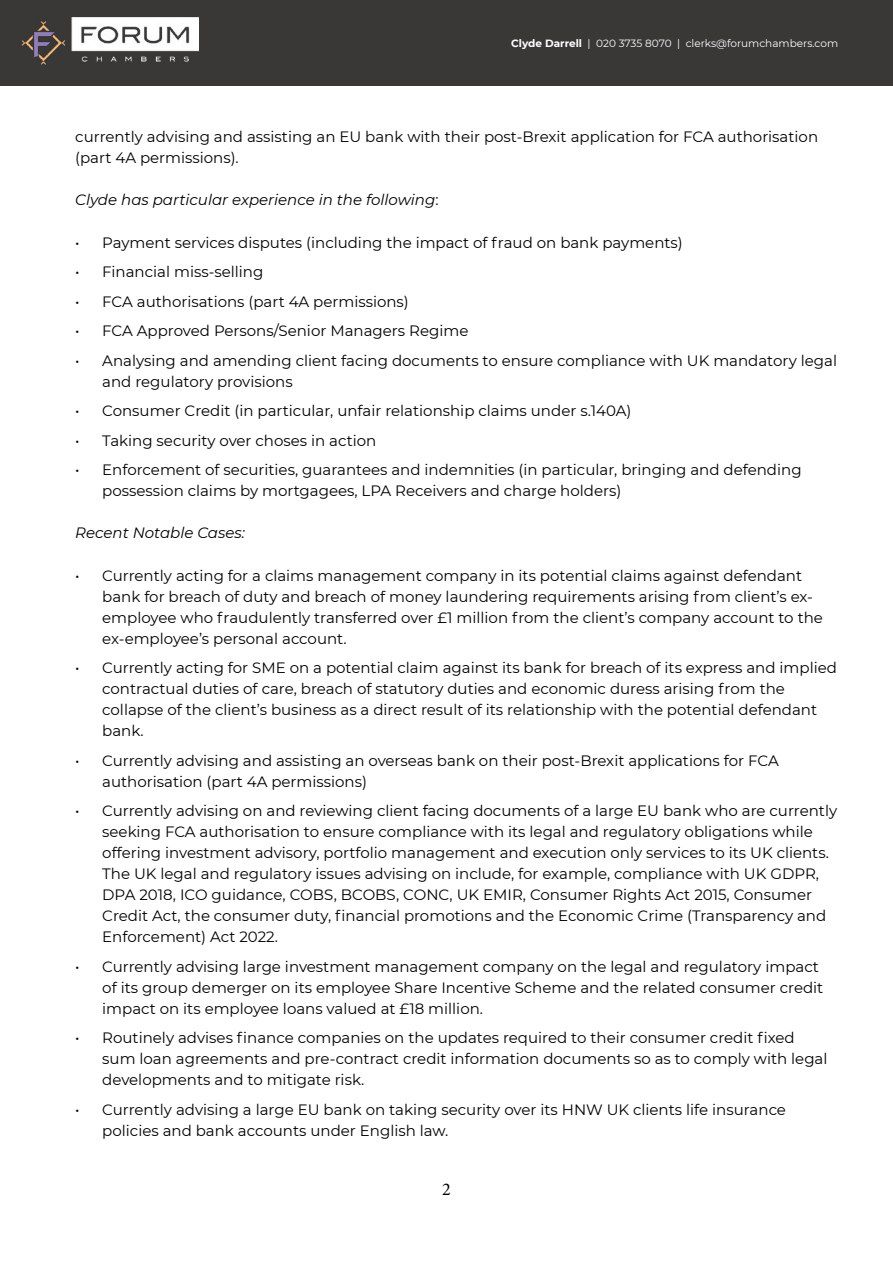
<style>
.page{position:relative;width:893px;height:1263px;background:#fff}
.page>*{position:absolute;margin:0;border:0;box-sizing:border-box;transform-origin:0 0}
.t1{font:18px "Minion Pro";color:#000}
.t2{font:15px/21px "Montserrat";color:#000}
.t3{font:italic 15px "Montserrat";color:#000}
.t4{font:10.5px "Montserrat";color:#fff}
.s1{font-weight:700}
.s2{font-style:normal}
</style>
<div class="page">
<div style="left:0;top:0;width:893px;height:85px;background:#393837"></div>
<img style="left:21px;top:17px;width:177px;height:48px">
<p class="t4" style="left:511px;top:36px;width:328px"><span class="s1">Clyde Darrell</span> | 020 3735 8070 | clerks@forumchambers.com</p>
<p class="t2" style="left:75px;top:126px;width:744px">currently advising and assisting an EU bank with their post-Brexit application for FCA authorisation (part 4A permissions).</p>
<p class="t3" style="left:75px;top:190px;width:365px">Clyde has particular experience in the following<span class="s2">:</span></p>
<p class="t2" style="left:75px;top:231px;width:609px">• Payment services disputes (including the impact of fraud on bank payments)</p>
<p class="t2" style="left:75px;top:261px;width:190px">• Financial miss-selling</p>
<p class="t2" style="left:75px;top:290px;width:335px">• FCA authorisations (part 4A permissions)</p>
<p class="t2" style="left:75px;top:320px;width:395px">• FCA Approved Persons/Senior Managers Regime</p>
<p class="t2" style="left:102px;top:349px;width:736px;text-indent:-27px">• Analysing and amending client facing documents to ensure compliance with UK mandatory legal and regulatory provisions</p>
<p class="t2" style="left:75px;top:400px;width:558px">• Consumer Credit (in particular, unfair relationship claims under s.140A)</p>
<p class="t2" style="left:75px;top:429px;width:303px">• Taking security over choses in action</p>
<p class="t2" style="left:102px;top:459px;width:701px;text-indent:-27px">• Enforcement of securities, guarantees and indemnities (in particular, bringing and defending possession claims by mortgagees, LPA Receivers and charge holders)</p>
<p class="t3" style="left:75px;top:523px;width:171px">Recent Notable Cases:</p>
<p class="t2" style="left:102px;top:564px;width:722px;text-indent:-27px">• Currently acting for a claims management company in its potential claims against defendant bank for breach of duty and breach of money laundering requirements arising from client’s ex&shy;employee who fraudulently transferred over £1 million from the client’s company account to the ex-employee’s personal account.</p>
<p class="t2" style="left:102px;top:657px;width:736px;text-indent:-27px">• Currently acting for SME on a potential claim against its bank for breach of its express and implied contractual duties of care, breach of statutory duties and economic duress arising from the collapse of the client’s business as a direct result of its relationship with the potential defendant bank.</p>
<p class="t2" style="left:102px;top:749px;width:678px;text-indent:-27px">• Currently advising and assisting an overseas bank on their post-Brexit applications for FCA authorisation (part 4A permissions)</p>
<p class="t2" style="left:102px;top:800px;width:736px;text-indent:-27px">• Currently advising on and reviewing client facing documents of a large EU bank who are currently seeking FCA authorisation to ensure compliance with its legal and regulatory obligations while offering investment advisory, portfolio management and execution only services to its UK clients.<br>The UK legal and regulatory issues advising on include, for example, compliance with UK GDPR, DPA 2018, ICO guidance, COBS, BCOBS, CONC, UK EMIR, Consumer Rights Act 2015, Consumer Credit Act, the consumer duty, financial promotions and the Economic Crime (Transparency and Enforcement) Act 2022.</p>
<p class="t2" style="left:102px;top:955px;width:723px;text-indent:-27px">• Currently advising large investment management company on the legal and regulatory impact of its group demerger on its employee Share Incentive Scheme and the related consumer credit impact on its employee loans valued at £18 million.</p>
<p class="t2" style="left:102px;top:1027px;width:727px;text-indent:-27px">• Routinely advises finance companies on the updates required to their consumer credit fixed sum loan agreements and pre-contract credit information documents so as to comply with legal developments and to mitigate risk.</p>
<p class="t2" style="left:102px;top:1098px;width:685px;text-indent:-27px">• Currently advising a large EU bank on taking security over its HNW UK clients life insurance policies and bank accounts under English law.</p>
<p class="t1" style="left:442px;top:1177px;width:10px">2</p>
</div>
